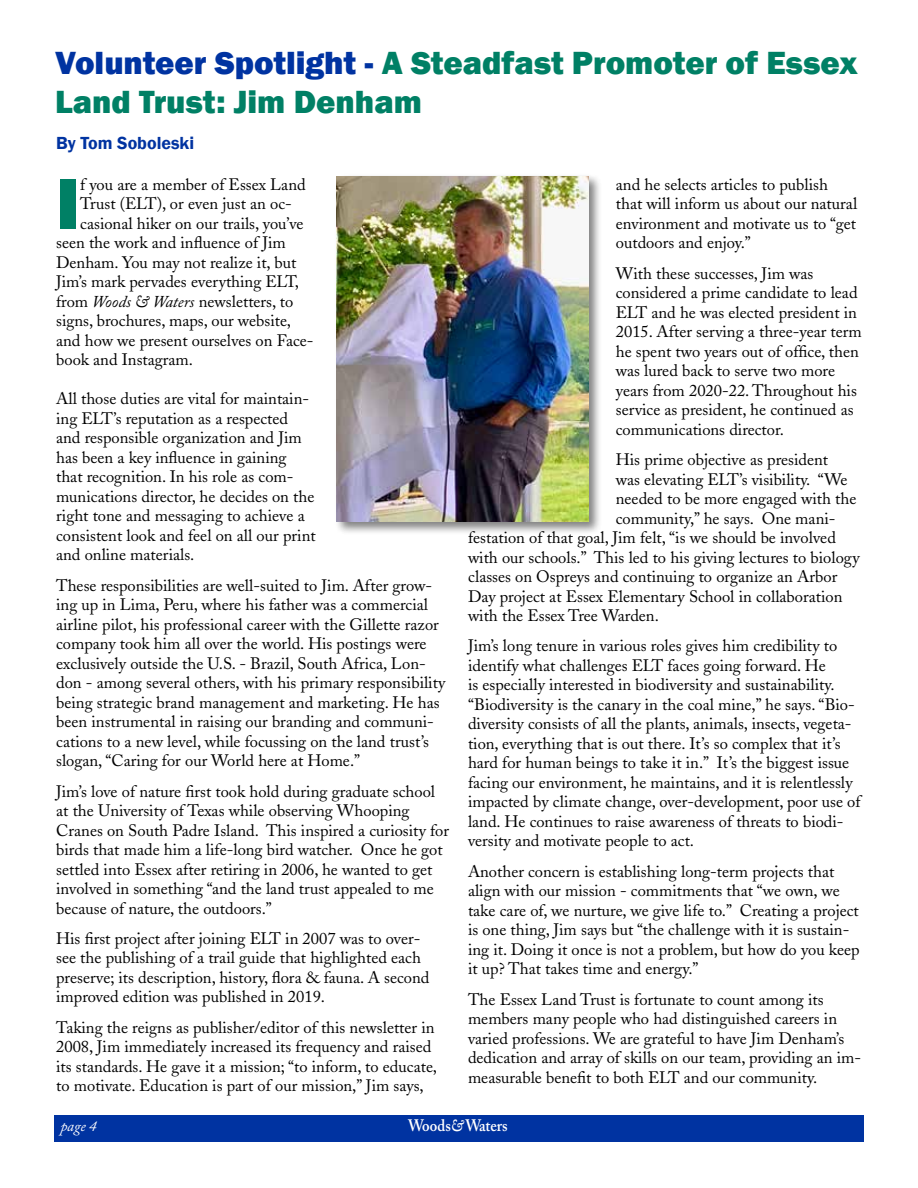
<style>
.page{position:relative;width:918px;height:1188px;background:#fff}
.page>*{position:absolute;margin:0;border:0;box-sizing:border-box;transform-origin:0 0}
.t1{font:800 75px "Franklin Gothic";color:#008065}
.t2{font:800 33px/39px "Franklin Gothic";color:#008065}
.t3{font:600 18px "Franklin Gothic";color:#0033a1}
.t4{font:16.5px/19.5px "Adobe Caslon";color:#000}
.t5{font:600 16.5px "Adobe Caslon Pro";color:#fff;scale:.9 1}
.t6{font:italic 15px "Adobe Caslon Pro";color:#fff}
.s1{color:#0033a1}
.s2{font-style:italic}
</style>
<div class="page">
<div style="left:54px;top:1115px;width:810px;height:27px;background:#0033a1"></div>
<div style="left:334px;top:173px;width:268px;height:362px;background:#000;opacity:.5"></div>
<img style="left:337px;top:176px;width:252px;height:346px">
<h2 class="t2" style="left:55px;top:44px;width:804px"><span class="s1">Volunteer Spotlight -</span> A Steadfast Promoter of Essex<br>Land Trust: Jim Denham</h2>
<p class="t3" style="left:56px;top:132px;width:140px">By Tom Soboleski</p>
<h1 class="t1" style="left:56px;top:155px;width:26px">I</h1>
<p class="t4" style="left:80px;top:175px;width:227px">f you are a member of Essex Land</p>
<p class="t4" style="left:80px;top:194px;width:213px">Trust (ELT), or even just an oc-</p>
<p class="t4" style="left:80px;top:214px;width:225px">casional hiker on our trails, you’ve</p>
<p class="t4" style="left:56px;top:233px;width:231px">seen the work and influence of Jim</p>
<p class="t4" style="left:56px;top:253px;width:242px">Denham. You may not realize it, but</p>
<p class="t4" style="left:56px;top:272px;width:244px">Jim’s mark pervades everything ELT,</p>
<p class="t4" style="left:56px;top:292px;width:239px">from <span class="s2">Woods &amp; Waters</span> newsletters, to</p>
<p class="t4" style="left:56px;top:311px;width:237px">signs, brochures, maps, our website,</p>
<p class="t4" style="left:56px;top:331px;width:259px">and how we present ourselves on Face-</p>
<p class="t4" style="left:56px;top:350px;width:138px">book and Instagram.</p>
<p class="t4" style="left:56px;top:389px;width:261px">All those duties are vital for maintain&shy;ing ELT’s reputation as a respected and responsible organization and Jim has been a key influence in gaining that recognition. In his role as com&shy;munications director, he decides on the right tone and messaging to achieve a consistent look and feel on all our print and online materials.</p>
<p class="t4" style="left:56px;top:576px;width:391px">These responsibilities are well-suited to Jim. After grow&shy;ing up in Lima, Peru, where his father was a commercial airline pilot, his professional career with the Gillette razor company took him all over the world. His postings were exclusively outside the U.S. - Brazil, South Africa, Lon&shy;don - among several others, with his primary responsibility being strategic brand management and marketing. He has been instrumental in raising our branding and communi&shy;cations to a new level, while focussing on the land trust’s slogan, “Caring for our World here at Home.”</p>
<p class="t4" style="left:56px;top:781px;width:394px">Jim’s love of nature first took hold during graduate school at the University of Texas while observing Whooping Cranes on South Padre Island. This inspired a curiosity for birds that made him a life-long bird watcher. Once he got settled into Essex after retiring in 2006, he wanted to get involved in something “and the land trust appealed to me because of nature, the outdoors.”</p>
<p class="t4" style="left:56px;top:929px;width:375px">His first project after joining ELT in 2007 was to over&shy;see the publishing of a trail guide that highlighted each preserve; its description, history, flora &amp; fauna. A second improved edition was published in 2019.</p>
<p class="t4" style="left:56px;top:1018px;width:382px">Taking the reigns as publisher/editor of this newsletter in 2008, Jim immediately increased its frequency and raised its standards. He gave it a mission; “to inform, to educate, to motivate. Education is part of our mission,” Jim says,</p>
<p class="t4" style="left:616px;top:175px;width:243px">and he selects articles to publish that will inform us about our natural environment and motivate us to “get outdoors and enjoy.”</p>
<p class="t4" style="left:616px;top:264px;width:247px">With these successes, Jim was considered a prime candidate to lead ELT and he was elected president in 2015. After serving a three-year term he spent two years out of office, then was lured back to serve two more years from 2020-22. Throughout his service as president, he continued as communications director.</p>
<p class="t4" style="left:616px;top:450px;width:214px">His prime objective as president</p>
<p class="t4" style="left:616px;top:469px;width:233px">was elevating ELT’s visibility. “We</p>
<p class="t4" style="left:616px;top:489px;width:242px">needed to be more engaged with the</p>
<p class="t4" style="left:616px;top:508px;width:221px">community,” he says. One mani-</p>
<p class="t4" style="left:468px;top:528px;width:369px">festation of that goal, Jim felt, “is we should be involved</p>
<p class="t4" style="left:468px;top:547px;width:393px">with our schools.” This led to his giving lectures to biology</p>
<p class="t4" style="left:468px;top:567px;width:371px">classes on Ospreys and continuing to organize an Arbor</p>
<p class="t4" style="left:468px;top:586px;width:376px">Day project at Essex Elementary School in collaboration</p>
<p class="t4" style="left:468px;top:606px;width:192px">with the Essex Tree Warden.</p>
<p class="t4" style="left:468px;top:636px;width:394px">Jim’s long tenure in various roles gives him credibility to identify what challenges ELT faces going forward. He<br>is especially interested in biodiversity and sustainability. “Biodiversity is the canary in the coal mine,” he says. “Bio&shy;diversity consists of all the plants, animals, insects, vegeta&shy;tion, everything that is out there. It’s so complex that it’s hard for human beings to take it in.” It’s the biggest issue facing our environment, he maintains, and it is relentlessly impacted by climate change, over-development, poor use of land. He continues to raise awareness of threats to biodi&shy;versity and motivate people to act.</p>
<p class="t4" style="left:468px;top:862px;width:393px">Another concern is establishing long-term projects that align with our mission - commitments that “we own, we take care of, we nurture, we give life to.” Creating a project is one thing, Jim says but “the challenge with it is sustain&shy;ing it. Doing it once is not a problem, but how do you keep it up? That takes time and energy.”</p>
<p class="t4" style="left:468px;top:989px;width:395px">The Essex Land Trust is fortunate to count among its members many people who had distinguished careers in varied professions. We are grateful to have Jim Denham’s dedication and array of skills on our team, providing an im&shy;measurable benefit to both ELT and our community.</p>
<p class="t6" style="left:60px;top:1117px;width:38px">page 4</p>
<p class="t5" style="left:408px;top:1116px;width:112px">Woods<span class="s2">&amp;</span> Waters</p>
</div>
